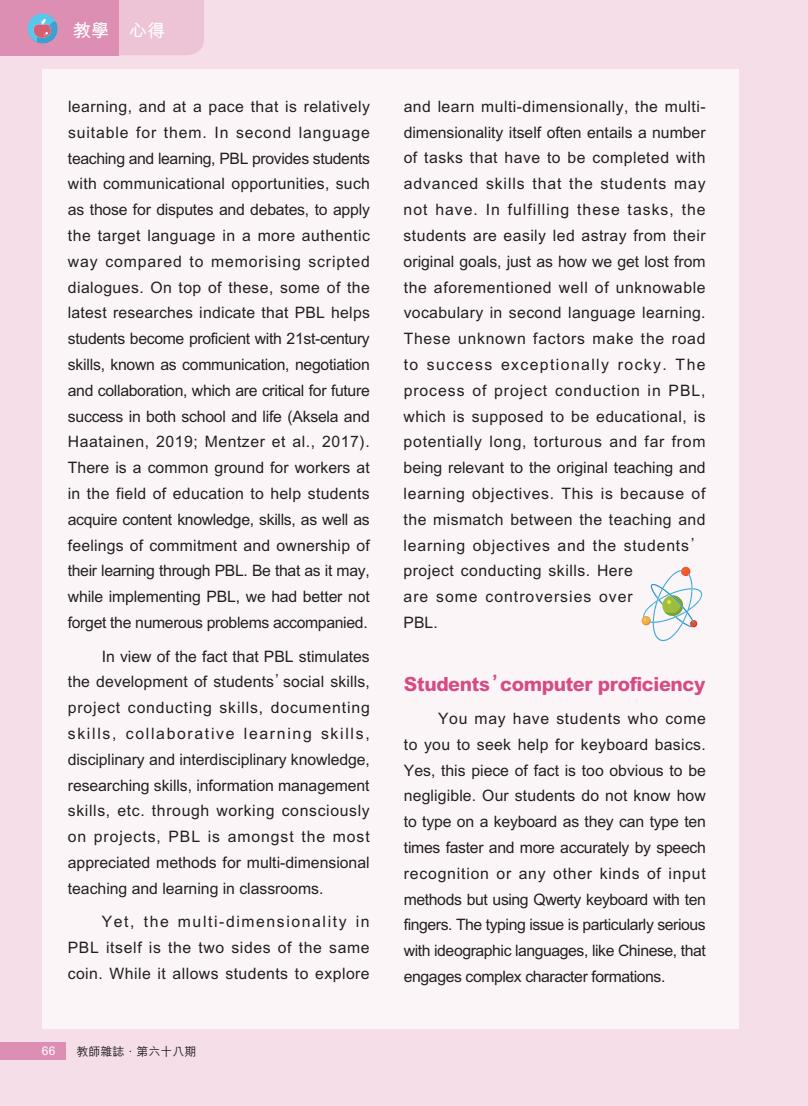
<style>
.page{position:relative;width:808px;height:1106px;background:#f5dee8}
.page>*{position:absolute;margin:0;border:0;box-sizing:border-box;transform-origin:0 0}
.t1{font:800 19.5px "M Hei HK";letter-spacing:-.02em;color:#d64b84}
.t2{font:700 18px "M Hei HK";color:#fff}
.t3{font:500 15.75px/25.8px "M Hei HK";letter-spacing:.03em;color:#231f20;text-align:justify}
.t4{font:500 12px "M Hei HK";color:#231f20}
.t5{font:500 12px "M Hei HK";color:#fff}
</style>
<div class="page">
<div style="left:43px;top:69px;width:696px;height:959px;background:#fbf5f8"></div>
<div style="left:0;top:1042px;width:66px;height:17px;background:#dd8fb3"></div>
<svg style="left:0;top:0;width:204px;height:55px"></svg>
<svg style="left:641px;top:567px;width:62px;height:75px"></svg>
<p class="t2" style="left:73px;top:18px;width:94px">教學 心得</p>
<p class="t3" style="left:68px;top:92px;width:304px">learning, and at a pace that is relatively suitable for them. In second language teaching and learning, PBL provides students with communicational opportunities, such as those for disputes and debates, to apply the target language in a more authentic way compared to memorising scripted dialogues. On top of these, some of the latest researches indicate that PBL helps students become proficient with 21st-century skills, known as communication, negotiation and collaboration, which are critical for future success in both school and life (Aksela and Haatainen, 2019; Mentzer et al., 2017).<br>There is a common ground for workers at in the field of education to help students acquire content knowledge, skills, as well as feelings of commitment and ownership of their learning through PBL. Be that as it may, while implementing PBL, we had better not forget the numerous problems accompanied.</p>
<p class="t3" style="left:68px;top:641px;width:304px;text-indent:34px">In view of the fact that PBL stimulates the development of students’social skills, project conducting skills, documenting skills, collaborative learning skills, disciplinary and interdisciplinary knowledge, researching skills, information management skills, etc. through working consciously on projects, PBL is amongst the most appreciated methods for multi-dimensional teaching and learning in classrooms.</p>
<p class="t3" style="left:68px;top:907px;width:303px;text-indent:34px">Yet, the multi-dimensionality in PBL itself is the two sides of the same coin. While it allows students to explore</p>
<p class="t5" style="left:42px;top:1041px;width:15px">66</p>
<p class="t4" style="left:77px;top:1043px;width:121px">教師雜誌．第六十八期</p>
<p class="t3" style="left:404px;top:92px;width:304px;text-align:left">and learn multi-dimensionally, the multi&shy;dimensionality itself often entails a number of tasks that have to be completed with advanced skills that the students may not have. In fulfilling these tasks, the students are easily led astray from their original goals, just as how we get lost from the aforementioned well of unknowable vocabulary in second language learning.<br>These unknown factors make the road to success exceptionally rocky. The process of project conduction in PBL, which is supposed to be educational, is potentially long, torturous and far from being relevant to the original teaching and learning objectives. This is because of the mismatch between the teaching and learning objectives and the students’ project conducting skills. Here<br>are some controversies over<br>PBL.</p>
<p class="t1" style="left:404px;top:670px;width:303px">Students’computer proficiency</p>
<p class="t3" style="left:404px;top:704px;width:304px;text-indent:34px">You may have students who come to you to seek help for keyboard basics.<br>Yes, this piece of fact is too obvious to be negligible. Our students do not know how to type on a keyboard as they can type ten times faster and more accurately by speech recognition or any other kinds of input methods but using Qwerty keyboard with ten fingers. The typing issue is particularly serious with ideographic languages, like Chinese, that engages complex character formations.</p>
</div>
